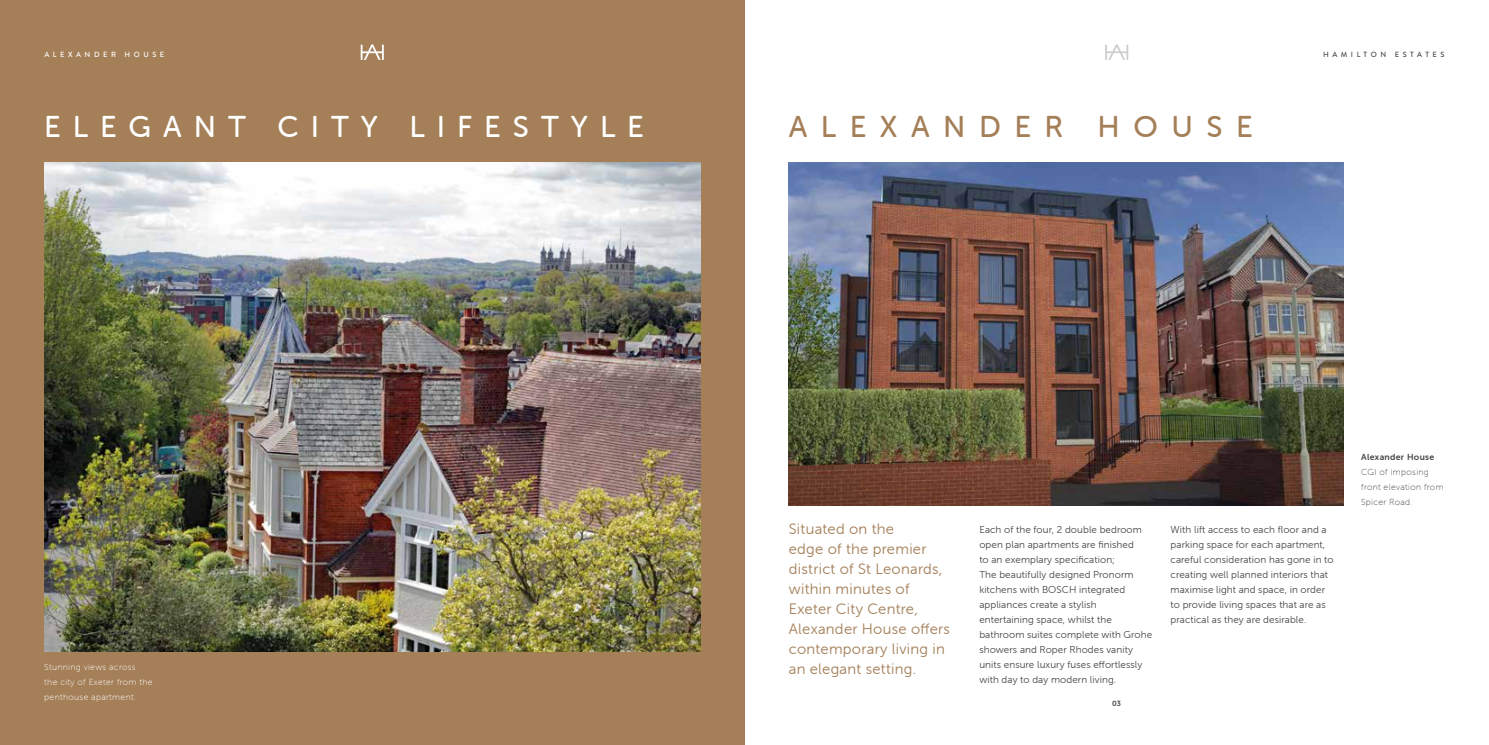
<style>
.page{position:relative;width:1489px;height:745px;background:#fff}
.page>*{position:absolute;margin:0;border:0;box-sizing:border-box;transform-origin:0 0}
.t1{font:30px "Museo Sans Rounded 500";letter-spacing:.4em;color:#fff}
.t2{font:30px "Museo Sans Rounded 500";letter-spacing:.45em;color:#a47f58}
.t3{font:15px/20px "Museo Sans Rounded 300";letter-spacing:.02em;color:#a47f58}
.t4{font:10px/15px "Museo Sans Rounded 300";letter-spacing:.01em;color:#47474a}
.t5{font:8.75px/15px "Museo Sans Rounded 100";letter-spacing:.04em;color:#fff}
.t6{font:8.75px/15px "Museo Sans Rounded 100";letter-spacing:.04em;color:#47474a}
.t7{font:8.75px "Museo Sans Rounded 700";letter-spacing:.04em;color:#47474a}
.t8{font:500 7.5px "Brandon Grotesque";letter-spacing:.47em;color:#47474a}
.t9{font:500 7.5px "Brandon Grotesque";letter-spacing:.47em;color:#fff}
.t10{font:7.5px "Museo Sans Rounded 700";color:#47474a}
</style>
<div class="page">
<div style="left:0;top:0;width:744px;height:744px;background:#a47f58"></div>
<img style="left:788px;top:162px;width:555px;height:343px">
<svg style="left:361px;top:44px;width:23px;height:16px"></svg>
<svg style="left:1105px;top:44px;width:23px;height:16px"></svg>
<img style="left:44px;top:162px;width:656px;height:489px">
<p class="t9" style="left:44px;top:50px;width:121px">ALEXANDER HOUSE</p>
<h1 class="t1" style="left:44px;top:110px;width:601px">ELEGANT CITY LIFESTYLE</h1>
<p class="t5" style="left:44px;top:659px;width:110px">Stunning views across<br>the city of Exeter from the penthouse apartment.</p>
<h1 class="t2" style="left:788px;top:110px;width:465px">ALEXANDER HOUSE</h1>
<p class="t8" style="left:1322px;top:50px;width:123px">HAMILTON ESTATES</p>
<p class="t7" style="left:1360px;top:451px;width:75px">Alexander House</p>
<p class="t6" style="left:1360px;top:464px;width:84px">CGI of imposing front elevation from<br>Spicer Road.</p>
<h2 class="t3" style="left:788px;top:518px;width:163px">Situated on the<br>edge of the premier district of St Leonards, within minutes of<br>Exeter City Centre,<br>Alexander House offers contemporary living in an elegant setting.</h2>
<p class="t4" style="left:1170px;top:521px;width:164px">With lift access to each floor and a parking space for each apartment, careful consideration has gone in to creating well planned interiors that maximise light and space, in order to provide living spaces that are as practical as they are desirable.</p>
<p class="t4" style="left:979px;top:521px;width:174px">Each of the four, 2 double bedroom open plan apartments are finished<br>to an exemplary specification;<br>The beautifully designed Pronorm kitchens with BOSCH integrated appliances create a stylish entertaining space, whilst the bathroom suites complete with Grohe showers and Roper Rhodes vanity units ensure luxury fuses effortlessly with day to day modern living.</p>
<p class="t10" style="left:1112px;top:699px;width:10px">03</p>
</div>
